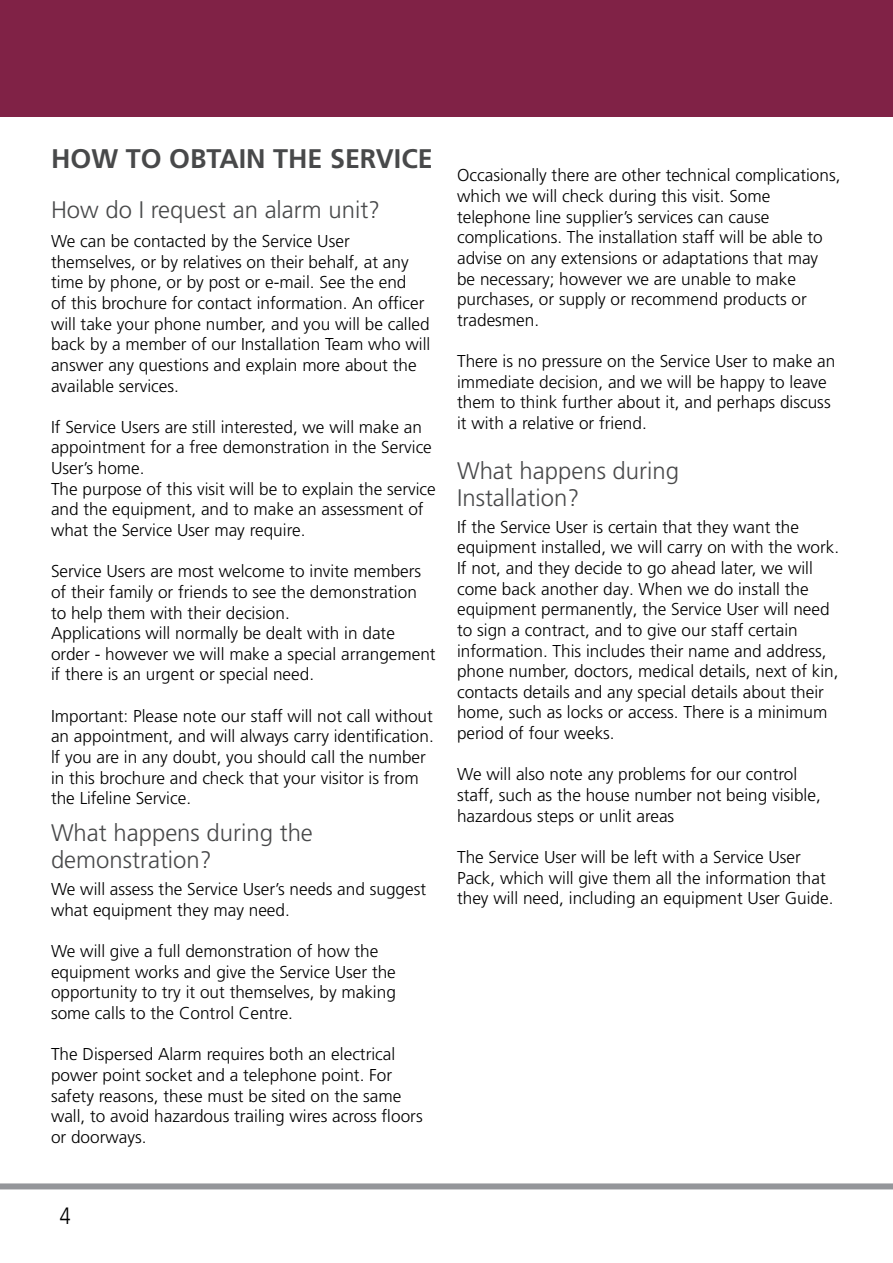
<style>
.page{position:relative;width:893px;height:1263px;background:#fff}
.page>*{position:absolute;margin:0;border:0;box-sizing:border-box;transform-origin:0 0}
.t1{font:700 26.85px "Frutiger LT Pro";color:#48494a}
.t2{font:24px "Humanist 777 BT Light Condensed B";color:#000}
.t3{font:300 23.85px/26.8px "Frutiger LT Pro";color:#48494a}
.t4{font:300 17.25px/20.7px "Frutiger LT Pro";color:#000}
</style>
<div class="page">
<div style="left:0;top:0;width:893px;height:117px;background:#802246"></div>
<div style="left:0;top:1183px;width:893px;height:6px;background:#94969a"></div>
<h1 class="t1" style="left:51px;top:143px;width:383px">HOW TO OBTAIN THE SERVICE</h1>
<h3 class="t3" style="left:51px;top:196px;width:331px">How do I request an alarm unit?</h3>
<p class="t4" style="left:51px;top:231px;width:381px">We can be contacted by the Service User themselves, or by relatives on their behalf, at any time by phone, or by post or e-mail. See the end<br>of this brochure for contact information. An officer will take your phone number, and you will be called back by a member of our Installation Team who will answer any questions and explain more about the available services.</p>
<p class="t4" style="left:51px;top:417px;width:386px">If Service Users are still interested, we will make an appointment for a free demonstration in the Service User’s home.<br>The purpose of this visit will be to explain the service and the equipment, and to make an assessment of what the Service User may require.</p>
<p class="t4" style="left:51px;top:561px;width:386px">Service Users are most welcome to invite members of their family or friends to see the demonstration to help them with their decision.<br>Applications will normally be dealt with in date order - however we will make a special arrangement if there is an urgent or special need.</p>
<p class="t4" style="left:51px;top:705px;width:384px">Important: Please note our staff will not call without an appointment, and will always carry identification. lf you are in any doubt, you should call the number in this brochure and check that your visitor is from the Lifeline Service.</p>
<h3 class="t3" style="left:51px;top:820px;width:263px">What happens during the demonstration?</h3>
<p class="t4" style="left:51px;top:879px;width:377px">We will assess the Service User’s needs and suggest what equipment they may need.</p>
<p class="t4" style="left:51px;top:941px;width:346px">We will give a full demonstration of how the equipment works and give the Service User the opportunity to try it out themselves, by making some calls to the Control Centre.</p>
<p class="t4" style="left:51px;top:1044px;width:373px">The Dispersed Alarm requires both an electrical power point socket and a telephone point. For safety reasons, these must be sited on the same wall, to avoid hazardous trailing wires across floors or doorways.</p>
<p class="t4" style="left:457px;top:165px;width:385px">Occasionally there are other technical complications, which we will check during this visit. Some telephone line supplier’s services can cause complications. The installation staff will be able to advise on any extensions or adaptations that may be necessary; however we are unable to make purchases, or supply or recommend products or tradesmen.</p>
<p class="t4" style="left:457px;top:351px;width:380px">There is no pressure on the Service User to make an immediate decision, and we will be happy to leave them to think further about it, and perhaps discuss it with a relative or friend.</p>
<h3 class="t3" style="left:457px;top:457px;width:224px">What happens during<br>Installation?</h3>
<p class="t4" style="left:457px;top:517px;width:384px">If the Service User is certain that they want the equipment installed, we will carry on with the work.<br>If not, and they decide to go ahead later, we will come back another day. When we do install the equipment permanently, the Service User will need to sign a contract, and to give our staff certain information. This includes their name and address, phone number, doctors, medical details, next of kin, contacts details and any special details about their home, such as locks or access. There is a minimum period of four weeks.</p>
<p class="t4" style="left:457px;top:764px;width:365px">We will also note any problems for our control staff, such as the house number not being visible, hazardous steps or unlit areas</p>
<p class="t4" style="left:457px;top:847px;width:378px">The Service User will be left with a Service User<br>Pack, which will give them all the information that they will need, including an equipment User Guide.</p>
<h2 class="t2" style="left:60px;top:1201px;width:13px">4</h2>
</div>
